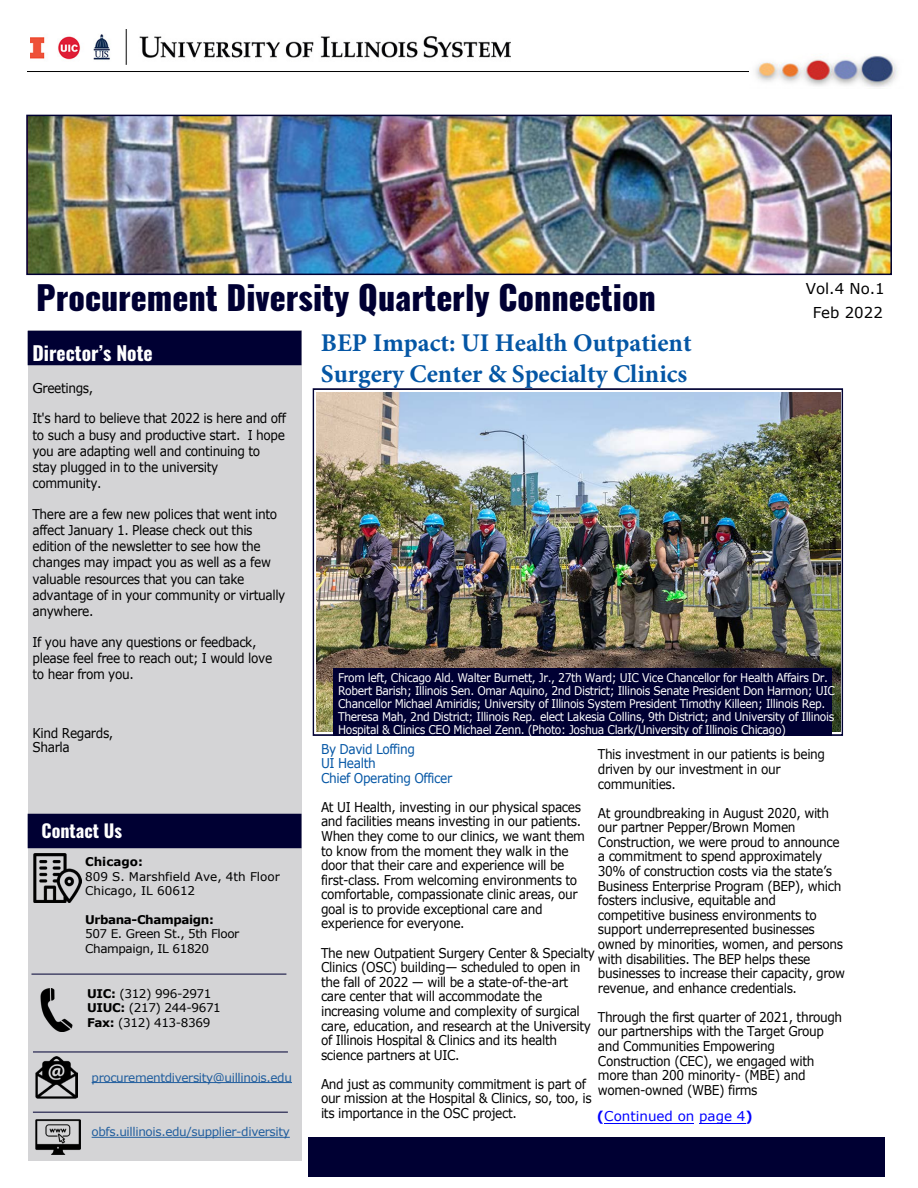
<style>
.page{position:relative;width:918px;height:1188px;background:#fff}
.page>*{position:absolute;margin:0;border:0;box-sizing:border-box;transform-origin:0 0}
.t1{font:800 33px "Oswald";color:#003}
.t2{font:700 25.5px/30.6px "Minion Pro";color:#0456a5}
.t3{font:700 19.5px "Oswald";color:#fff}
.t4{font:700 18px "Oswald";color:#fff}
.t5{font:15px/23.9px "Verdana";color:#000;text-align:center}
.t6{font:13.5px/14.5px "Verdana";letter-spacing:-.03em;color:#000;scale:.9 1}
.t7{font:13.5px "Verdana";letter-spacing:-.03em;color:#0456a5;scale:.9 1}
.t8{font:13.5px "Verdana";color:#00f}
.t9{font:13.5px "Verdana";letter-spacing:-.03em;color:#000}
.t10{font:12px/12.9px "Verdana";letter-spacing:-.035em;color:#fff;scale:.9 1}
.t11{font:12px/14.4px "Verdana";letter-spacing:-.03em;color:#000}
.t12{font:12px "Verdana";letter-spacing:-.03em;color:#215e9e}
.t13{font:12px/14.4px "Verdana";color:#000}
.t14{font:700 12px "Verdana";letter-spacing:-.03em;color:#000}
.t15{font:700 12px "Verdana";color:#000}
.s1{font-weight:700}
</style>
<div class="page">
<div style="left:28px;top:331px;width:274px;height:830px;background:#d4d4d6"></div>
<img style="left:30px;top:29px;width:481px;height:35px">
<hr style="left:27px;top:71px;width:864px;height:1px;background:#000">
<img style="left:750px;top:55px;width:148px;height:32px">
<img style="left:29px;top:118px;width:860px;height:154px">
<div style="left:26px;top:115px;width:866px;height:160px;border:2px solid #003"></div>
<img style="left:317px;top:393px;width:523px;height:338px">
<div style="left:333px;top:668px;width:499px;height:67px;background:#003"></div>
<hr style="left:605px;top:1123px;width:89px;height:1px;background:#00f">
<hr style="left:699px;top:1123px;width:46px;height:1px;background:#00f">
<div style="left:309px;top:1137px;width:576px;height:40px;background:#003"></div>
<div style="left:313px;top:388px;width:530px;height:348px;border:2px solid #003"></div>
<hr style="left:33px;top:1112px;width:255px;height:1px;background:#003">
<hr style="left:33px;top:1052px;width:255px;height:1px;background:#003">
<hr style="left:31px;top:974px;width:255px;height:1px;background:#003">
<hr style="left:92px;top:1082px;width:200px;height:1px;background:#215e9e">
<hr style="left:92px;top:1137px;width:198px;height:1px;background:#215e9e">
<div style="left:28px;top:331px;width:273px;height:34px;background:#003"></div>
<div style="left:28px;top:814px;width:274px;height:34px;background:#003"></div>
<img style="left:33px;top:854px;width:49px;height:49px">
<img style="left:40px;top:988px;width:33px;height:44px">
<img style="left:35px;top:1057px;width:42px;height:42px">
<img style="left:35px;top:1119px;width:45px;height:35px">
<h1 class="t1" style="left:36px;top:274px;width:621px">Procurement Diversity Quarterly Connection</h1>
<p class="t5" style="left:806px;top:277px;width:81px">Vol.4 No.1<br>Feb 2022</p>
<p class="t3" style="left:32px;top:343px;width:122px">Director’s Note</p>
<p class="t9" style="left:32px;top:379px;width:62px">Greetings,</p>
<p class="t6" style="left:32px;top:410px;width:283px;line-height:16.2px">It's hard to believe that 2022 is here and off to such a busy and productive start. I hope you are adapting well and continuing to stay plugged in to the university community.</p>
<p class="t6" style="left:33px;top:506px;width:283px;line-height:16.2px">There are a few new polices that went into affect January 1. Please check out this edition of the newsletter to see how the changes may impact you as well as a few valuable resources that you can take advantage of in your community or virtually anywhere.</p>
<p class="t6" style="left:33px;top:633px;width:268px;line-height:16.2px">If you have any questions or feedback, please feel free to reach out; I would love to hear from you.</p>
<h2 class="t2" style="left:321px;top:327px;width:372px">BEP Impact: UI Health Outpatient<br>Surgery Center &amp; Specialty Clinics</h2>
<p class="t10" style="left:338px;top:671px;width:554px">From left, Chicago Ald. Walter Burnett, Jr., 27th Ward; UIC Vice Chancellor for Health Affairs Dr.<br>Robert Barish; Illinois Sen. Omar Aquino, 2nd District; Illinois Senate President Don Harmon; UIC Chancellor Michael Amiridis; University of Illinois System President Timothy Killeen; Illinois Rep.<br>Theresa Mah, 2nd District; Illinois Rep. elect Lakesia Collins, 9th District; and University of Illinois Hospital &amp; Clinics CEO Michael Zenn. (Photo: Joshua Clark/University of Illinois Chicago)</p>
<p class="t7" style="left:321px;top:739px;width:106px">By David Loffing</p>
<p class="t7" style="left:321px;top:754px;width:62px">UI Health</p>
<p class="t7" style="left:321px;top:768px;width:147px">Chief Operating Officer</p>
<p class="t6" style="left:321px;top:799px;width:295px">At UI Health, investing in our physical spaces and facilities means investing in our patients.<br>When they come to our clinics, we want them to know from the moment they walk in the door that their care and experience will be first-class. From welcoming environments to comfortable, compassionate clinic areas, our goal is to provide exceptional care and experience for everyone.</p>
<p class="t6" style="left:321px;top:945px;width:306px">The new Outpatient Surgery Center &amp; Specialty Clinics (OSC) building— scheduled to open in the fall of 2022 — will be a state-of-the-art care center that will accommodate the increasing volume and complexity of surgical care, education, and research at the University of Illinois Hospital &amp; Clinics and its health science partners at UIC.</p>
<p class="t6" style="left:321px;top:1077px;width:302px">And just as community commitment is part of our mission at the Hospital &amp; Clinics, so, too, is its importance in the OSC project.</p>
<p class="t6" style="left:33px;top:727px;width:91px;line-height:13.5px">Kind Regards,<br>Sharla</p>
<p class="t6" style="left:598px;top:747px;width:254px">This investment in our patients is being driven by our investment in our communities.</p>
<p class="t6" style="left:598px;top:805px;width:276px">At groundbreaking in August 2020, with our partner Pepper/Brown Momen Construction, we were proud to announce a commitment to spend approximately 30% of construction costs via the state’s Business Enterprise Program (BEP), which fosters inclusive, equitable and competitive business environments to support underrepresented businesses owned by minorities, women, and persons with disabilities. The BEP helps these businesses to increase their capacity, grow revenue, and enhance credentials.</p>
<p class="t6" style="left:598px;top:1010px;width:273px">Through the first quarter of 2021, through our partnerships with the Target Group and Communities Empowering Construction (CEC), we engaged with more than 200 minority- (MBE) and women-owned (WBE) firms</p>
<p class="t8" style="left:597px;top:1107px;width:157px"><span class="s1">(</span>Continued on page 4<span class="s1">)</span></p>
<p class="t4" style="left:42px;top:821px;width:82px">Contact Us</p>
<h6 class="t15" style="left:85px;top:853px;width:59px">Chicago:</h6>
<p class="t13" style="left:85px;top:869px;width:196px">809 S. Marshfield Ave, 4th Floor<br>Chicago, IL 60612</p>
<h6 class="t14" style="left:85px;top:911px;width:130px">Urbana-Champaign:</h6>
<p class="t11" style="left:85px;top:926px;width:156px">507 E. Green St., 5th Floor<br>Champaign, IL 61820</p>
<p class="t11" style="left:87px;top:986px;width:135px"><span class="s1">UIC:</span> (312) 996-2971<br><span class="s1">UIUC:</span> (217) 244-9671<br><span class="s1">Fax:</span> (312) 413-8369</p>
<p class="t12" style="left:92px;top:1069px;width:202px">procurementdiversity@uillinois.edu</p>
<p class="t12" style="left:92px;top:1124px;width:200px">obfs.uillinois.edu/supplier-diversity</p>
</div>
